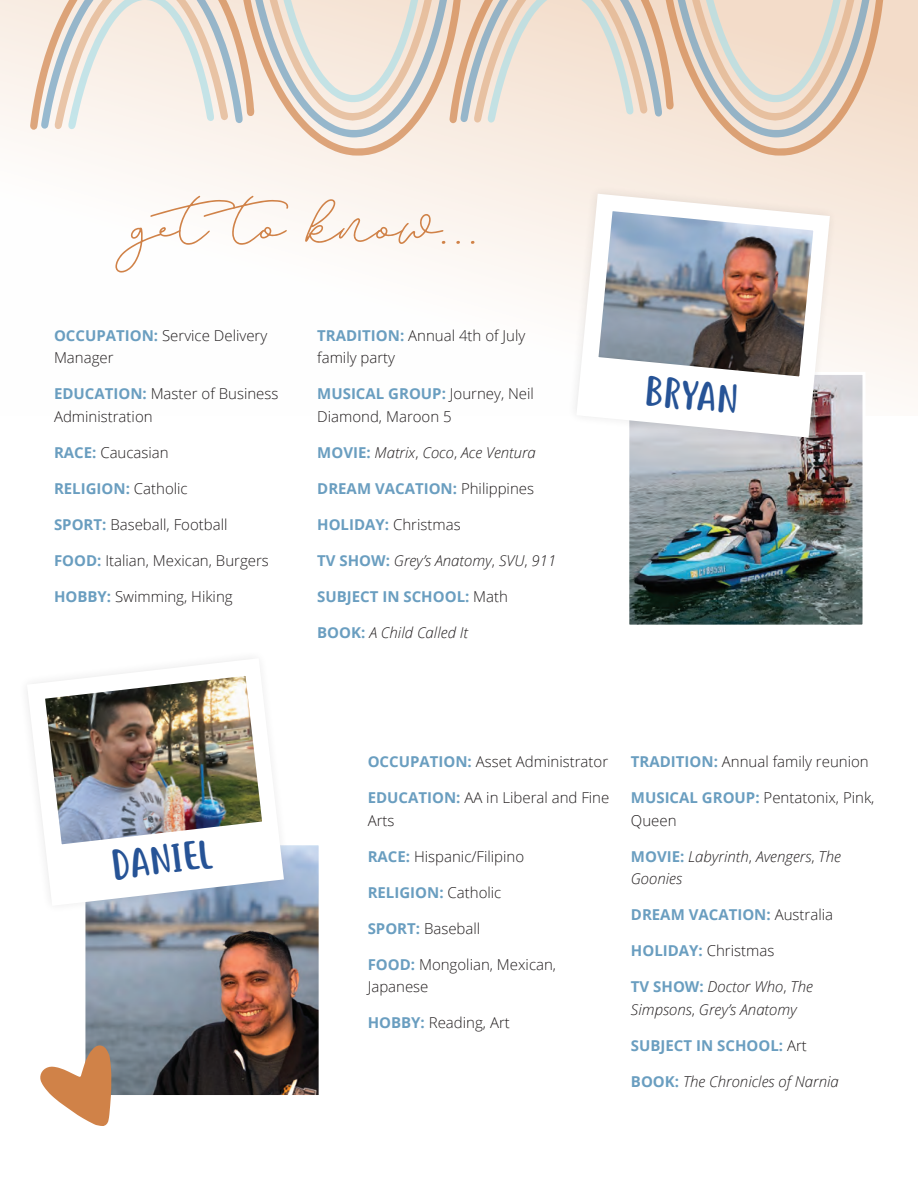
<style>
.page{position:relative;width:918px;height:1188px;background:#fff}
.page>*{position:absolute;margin:0;border:0;box-sizing:border-box;transform-origin:0 0}
.t1{font:91.5px "Last Factory";color:#d08248}
.t2{font:39px "Justtellmewhat";color:#265396}
.t3{font:300 15px/22.5px "Open Sans";color:#231f20}
.t4{font:italic 300 15px/22.5px "Open Sans";color:#231f20}
.t5{font:700 15px "Open Sans";color:#6a9ec0}
.s1{font-weight:700;color:#6a9ec0}
.s2{font-weight:300;color:#231f20}
.s3{font-weight:700;font-style:normal;color:#6a9ec0}
.s4{font-style:normal}
</style>
<div class="page">
<svg style="left:0;top:0;width:918px;height:392px"></svg>
<img style="left:86px;top:846px;width:232px;height:248px">
<div style="left:82px;top:842px;width:240px;height:256px;border:3px solid #fff"></div>
<img style="left:630px;top:376px;width:232px;height:248px">
<div style="left:626px;top:372px;width:240px;height:256px;border:3px solid #fff"></div>
<svg style="left:82px;top:842px;width:213px;height:74px;background:#90a0b5"></svg>
<svg style="left:27px;top:658px;width:257px;height:248px"></svg>
<img style="left:40px;top:671px;width:227px;height:178px">
<svg style="left:566px;top:183px;width:274px;height:265px"></svg>
<svg style="left:576px;top:194px;width:254px;height:244px"></svg>
<img style="left:594px;top:206px;width:224px;height:175px">
<svg style="left:30px;top:0;width:855px;height:156px;background:#eadcd0"></svg>
<svg style="left:40px;top:1045px;width:72px;height:81px"></svg>
<h1 class="t1" style="left:127px;top:177px;width:354px">getto know...</h1>
<p class="t3" style="left:54px;top:323px;width:215px"><span class="s1">OCCUPATION:</span> Service Delivery<br>Manager</p>
<p class="t3" style="left:54px;top:382px;width:226px"><span class="s1">EDUCATION:</span> Master of Business<br>Administration</p>
<p class="t3" style="left:54px;top:440px;width:116px"><span class="s1">RACE:</span> Caucasian</p>
<p class="t5" style="left:54px;top:478px;width:135px">RELIGION: <span class="s2">Catholic</span></p>
<p class="t3" style="left:54px;top:512px;width:175px"><span class="s1">SPORT:</span> Baseball, Football</p>
<p class="t3" style="left:54px;top:548px;width:216px"><span class="s1">FOOD:</span> Italian, Mexican, Burgers</p>
<p class="t3" style="left:54px;top:584px;width:180px"><span class="s1">HOBBY:</span> Swimming, Hiking</p>
<p class="t3" style="left:317px;top:323px;width:210px"><span class="s1">TRADITION:</span> Annual 4th of July family party</p>
<p class="t3" style="left:317px;top:382px;width:218px"><span class="s1">MUSICAL GROUP:</span> Journey, Neil<br>Diamond, Maroon 5</p>
<p class="t4" style="left:317px;top:440px;width:220px"><span class="s3">MOVIE:</span> Matrix<span class="s4">,</span> Coco<span class="s4">,</span> Ace Ventura</p>
<p class="t5" style="left:317px;top:478px;width:218px">DREAM VACATION: <span class="s2">Philippines</span></p>
<p class="t3" style="left:317px;top:512px;width:145px"><span class="s1">HOLIDAY:</span> Christmas</p>
<p class="t4" style="left:317px;top:548px;width:241px"><span class="s3">TV SHOW:</span> Grey’s Anatomy<span class="s4">,</span> SVU<span class="s4">,</span> 911</p>
<p class="t5" style="left:317px;top:586px;width:192px">SUBJECT IN SCHOOL: <span class="s2">Math</span></p>
<p class="t4" style="left:317px;top:620px;width:152px"><span class="s3">BOOK:</span> A Child Called It</p>
<h2 class="t2" style="left:647px;top:369px;width:96px;rotate:5deg">BRYAN</h2>
<h2 class="t2" style="left:108px;top:843px;width:102px;rotate:-7deg">DANIEL</h2>
<p class="t3" style="left:368px;top:750px;width:242px"><span class="s1">OCCUPATION:</span> Asset Administrator</p>
<p class="t3" style="left:368px;top:786px;width:243px"><span class="s1">EDUCATION:</span> AA in Liberal and Fine<br>Arts</p>
<p class="t3" style="left:368px;top:845px;width:158px"><span class="s1">RACE:</span> Hispanic/Filipino</p>
<p class="t5" style="left:368px;top:882px;width:135px">RELIGION: <span class="s2">Catholic</span></p>
<p class="t3" style="left:368px;top:917px;width:114px"><span class="s1">SPORT:</span> Baseball</p>
<p class="t3" style="left:368px;top:953px;width:190px"><span class="s1">FOOD:</span> Mongolian, Mexican,<br>Japanese</p>
<p class="t3" style="left:368px;top:1011px;width:144px"><span class="s1">HOBBY:</span> Reading, Art</p>
<p class="t3" style="left:631px;top:750px;width:239px"><span class="s1">TRADITION:</span> Annual family reunion</p>
<p class="t3" style="left:631px;top:786px;width:245px"><span class="s1">MUSICAL GROUP:</span> Pentatonix, Pink,<br>Queen</p>
<p class="t4" style="left:631px;top:845px;width:212px"><span class="s3">MOVIE:</span> Labyrinth<span class="s4">,</span> Avengers<span class="s4">,</span> The<br>Goonies</p>
<p class="t5" style="left:631px;top:904px;width:204px">DREAM VACATION: <span class="s2">Australia</span></p>
<p class="t3" style="left:631px;top:939px;width:145px"><span class="s1">HOLIDAY:</span> Christmas</p>
<p class="t4" style="left:631px;top:975px;width:184px"><span class="s3">TV SHOW:</span> Doctor Who<span class="s4">,</span> The<br>Simpsons<span class="s4">,</span> Grey’s Anatomy</p>
<p class="t5" style="left:631px;top:1035px;width:177px">SUBJECT IN SCHOOL: <span class="s2">Art</span></p>
<p class="t4" style="left:631px;top:1070px;width:209px"><span class="s3">BOOK:</span> The Chronicles of Narnia</p>
</div>
